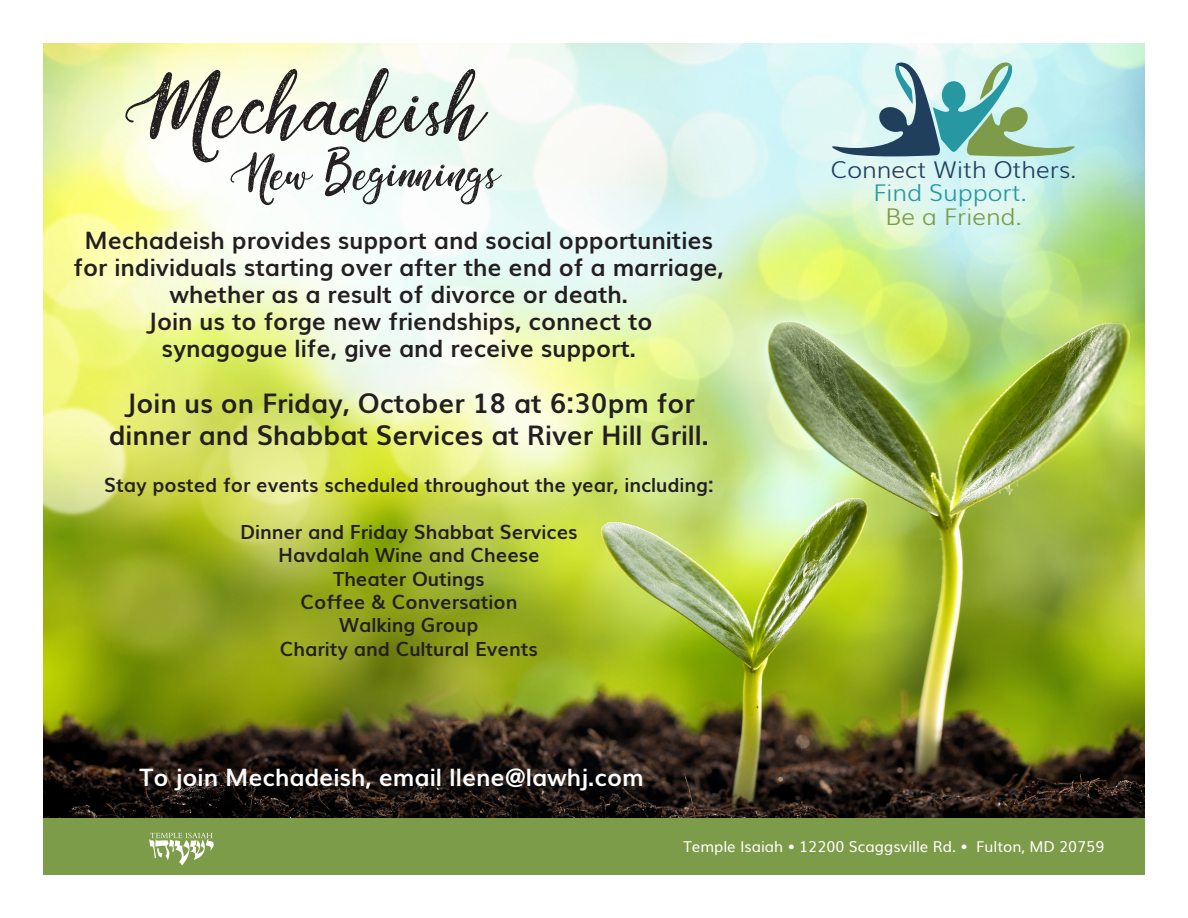
<style>
.page{position:relative;width:1188px;height:918px;background:#fff}
.page>*{position:absolute;margin:0;border:0;box-sizing:border-box;transform-origin:0 0}
.t1{font:90px "Dandeleon Vintage";color:#231f20}
.t2{font:54px "Dandeleon Vintage";color:#231f20}
.t3{font:700 27px/32.4px "Muli";color:#231f20;text-align:center}
.Body{font:700 24px/27px "Muli";color:#231f20;text-align:center}
.Body-2{font:700 24px "Muli";color:#fff}
.t4{font:300 23.1px/23.5px "Muli";color:#1f3f5d;text-align:center;scale:1.05 1}
.t5{font:700 19.5px "Muli";color:#231f20}
.t6{font:15px "Muli";color:#fff}
.s1{color:#2798a1}
.s2{color:#7d9b49}
</style>
<div class="page">
<div style="left:43px;top:818px;width:1102px;height:57px;background:#7d9c49"></div>
<svg style="left:149px;top:833px;width:65px;height:32px"></svg>
<img style="left:43px;top:43px;width:1102px;height:775px">
<svg style="left:830px;top:62px;width:247px;height:94px;background:#a1c9c5"></svg>
<p class="t1" style="left:125px;top:45px;width:359px">Mechadeish</p>
<p class="t2" style="left:231px;top:134px;width:269px">New Beginnings</p>
<p class="Body" style="left:74px;top:225px;width:652px">Mechadeish provides support and social opportunities for individuals starting over after the end of a marriage, whether as a result of divorce or death.<br>Join us to forge new friendships, connect to<br>synagogue life, give and receive support.</p>
<p class="t3" style="left:109px;top:385px;width:602px">Join us on Friday, October 18 at 6:30pm for dinner and Shabbat Services at River Hill Grill.</p>
<p class="t5" style="left:104px;top:469px;width:611px">Stay posted for events scheduled throughout the year, including:</p>
<p class="t5" style="left:240px;top:516px;width:339px">Dinner and Friday Shabbat Services</p>
<p class="t5" style="left:278px;top:540px;width:263px">Havdalah Wine and Cheese</p>
<p class="t5" style="left:333px;top:563px;width:153px">Theater Outings</p>
<p class="t5" style="left:300px;top:586px;width:218px">Coffee &amp; Conversation</p>
<p class="t5" style="left:339px;top:610px;width:141px">Walking Group</p>
<p class="t5" style="left:280px;top:633px;width:259px">Charity and Cultural Events</p>
<p class="Body-2" style="left:140px;top:758px;width:506px">To join Mechadeish, email Ilene@lawhj.com</p>
<p class="t4" style="left:831px;top:156px;width:236px">Connect With Others.<br><span class="s1">Find Support.<br></span><span class="s2">Be a Friend.</span></p>
<p class="t6" style="left:684px;top:835px;width:422px">Temple Isaiah • 12200 Scaggsville Rd. • Fulton, MD 20759</p>
</div>
